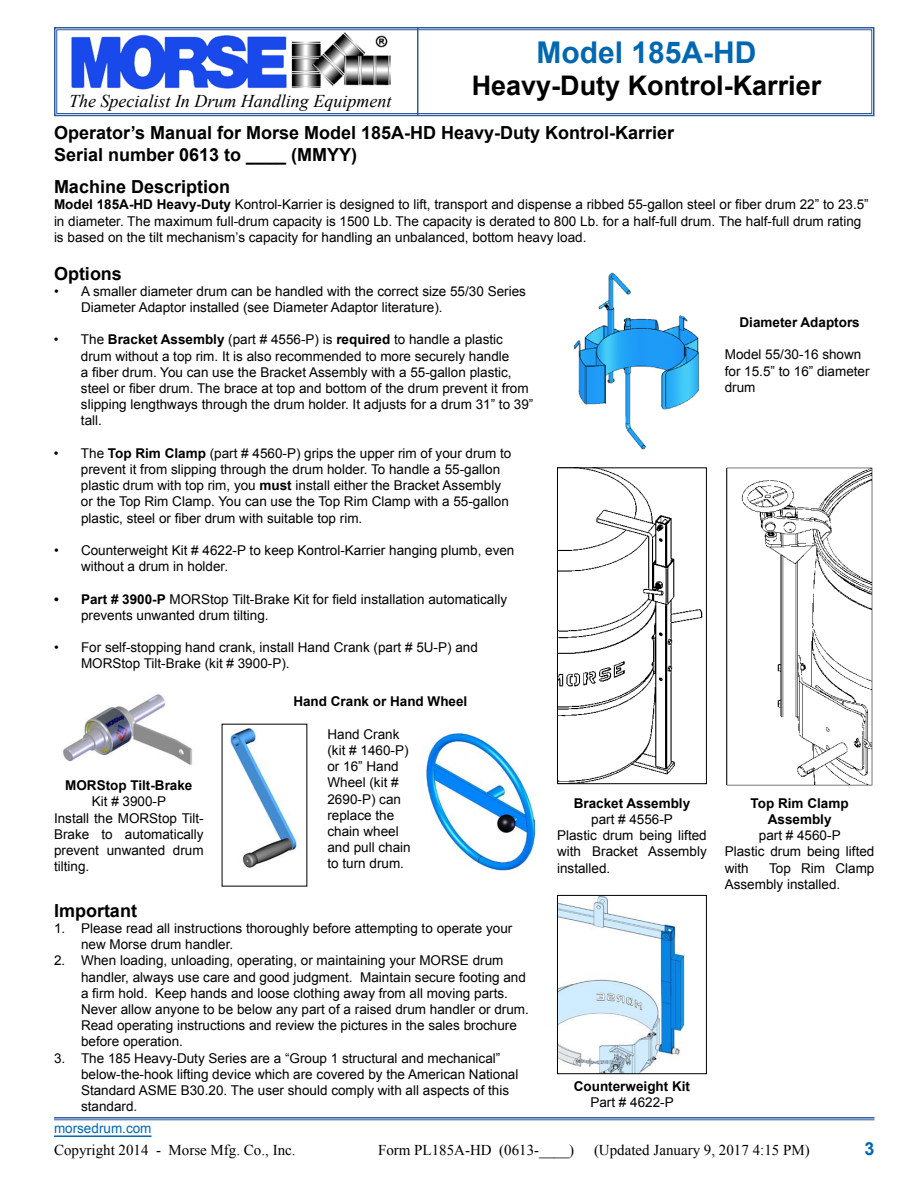
<style>
.page{position:relative;width:918px;height:1188px;background:#fff}
.page>*{position:absolute;margin:0;border:0;box-sizing:border-box;transform-origin:0 0}
.t1{font:700 30px "Arial";color:#0067b1}
.t2{font:700 27px "Arial";color:#000}
.t3{font:700 18px/21.6px "Arial";color:#000}
.t4{font:italic 18px "Times New Roman";color:#000}
.t5{font:700 18px "Arial";color:#0067b1}
.t6{font:15px "Times New Roman";color:#000}
.t7{font:13.5px/16.2px "Arial";color:#000}
.t8{font:700 13.5px/16.2px "Arial";color:#000;text-align:center}
.t9{font:13.5px "Arial";color:#0067b1}
.s1{font-weight:700}
</style>
<div class="page">
<svg style="left:54px;top:27px;width:821px;height:90px"></svg>
<div style="left:56px;top:29px;width:816px;height:85px;border:1px solid #2f5a9f"></div>
<hr style="left:417px;top:28px;width:1px;height:88px;background:#2f5a9f">
<hr style="left:54px;top:1135px;width:98px;height:2px;background:#0067b1">
<hr style="left:54px;top:1117px;width:820px;height:2px;background:#2f5a9f">
<hr style="left:54px;top:1120px;width:820px;height:1px;background:#2f5a9f">
<img style="left:559px;top:469px;width:144px;height:313px">
<div style="left:557px;top:467px;width:150px;height:317px;border:1px solid #000"></div>
<img style="left:726px;top:467px;width:147px;height:319px">
<img style="left:574px;top:272px;width:125px;height:178px">
<img style="left:559px;top:897px;width:125px;height:175px">
<div style="left:557px;top:895px;width:150px;height:179px;border:1px solid #000"></div>
<img style="left:63px;top:694px;width:129px;height:71px">
<img style="left:230px;top:728px;width:67px;height:140px">
<img style="left:426px;top:728px;width:110px;height:143px">
<h1 class="t1" style="left:536px;top:33px;width:222px">Model 185A-HD</h1>
<h2 class="t2" style="left:472px;top:68px;width:351px">Heavy-Duty Kontrol-Karrier</h2>
<h3 class="t3" style="left:54px;top:122px;width:622px">Operator’s Manual for Morse Model 185A-HD Heavy-Duty Kontrol-Karrier<br>Serial number 0613 to ____ (MMYY)</h3>
<h3 class="t4" style="left:69px;top:89px;width:324px">The Specialist In Drum Handling Equipment</h3>
<h3 class="t3" style="left:54px;top:177px;width:178px">Machine Description</h3>
<p class="t7" style="left:54px;top:197px;width:816px"><span class="s1">Model 185A-HD Heavy-Duty</span> Kontrol-Karrier is designed to lift, transport and dispense a ribbed 55-gallon steel or fiber drum 22” to 23.5” in diameter. The maximum full-drum capacity is 1500 Lb. The capacity is derated to 800 Lb. for a half-full drum. The half-full drum rating is based on the tilt mechanism’s capacity for handling an unbalanced, bottom heavy load.</p>
<h3 class="t3" style="left:54px;top:263px;width:70px">Options</h3>
<p class="t7" style="left:81px;top:283px;width:446px;text-indent:-27px">• A smaller diameter drum can be handled with the correct size 55/30 Series<br>Diameter Adaptor installed (see Diameter Adaptor literature).</p>
<p class="t7" style="left:81px;top:332px;width:454px;text-indent:-27px">• The <span class="s1">Bracket Assembly</span> (part # 4556-P) is <span class="s1">required</span> to handle a plastic drum without a top rim. It is also recommended to more securely handle<br>a fiber drum. You can use the Bracket Assembly with a 55-gallon plastic, steel or fiber drum. The brace at top and bottom of the drum prevent it from slipping lengthways through the drum holder. It adjusts for a drum 31” to 39” tall.</p>
<p class="t7" style="left:81px;top:445px;width:432px;text-indent:-27px">• The <span class="s1">Top Rim Clamp</span> (part # 4560-P) grips the upper rim of your drum to prevent it from slipping through the drum holder. To handle a 55-gallon plastic drum with top rim, you <span class="s1">must</span> install either the Bracket Assembly or the Top Rim Clamp. You can use the Top Rim Clamp with a 55-gallon plastic, steel or fiber drum with suitable top rim.</p>
<p class="t7" style="left:81px;top:542px;width:435px;text-indent:-27px">• Counterweight Kit # 4622-P to keep Kontrol-Karrier hanging plumb, even without a drum in holder.</p>
<p class="t7" style="left:81px;top:591px;width:428px;text-indent:-27px"><span class="s1">• Part # 3900-P</span> MORStop Tilt-Brake Kit for field installation automatically prevents unwanted drum tilting.</p>
<p class="t7" style="left:81px;top:639px;width:398px;text-indent:-27px">• For self-stopping hand crank, install Hand Crank (part # 5U-P) and<br>MORStop Tilt-Brake (kit # 3900-P).</p>
<p class="t8" style="left:740px;top:314px;width:122px">Diameter Adaptors</p>
<p class="t7" style="left:725px;top:347px;width:146px">Model 55/30-16 shown for 15.5” to 16” diameter drum</p>
<p class="t8" style="left:65px;top:778px;width:129px">MORStop Tilt-Brake</p>
<p class="t7" style="left:54px;top:794px;width:151px;text-indent:38px">Kit # 3900-P<br>Install the MORStop Tilt-<br>Brake to automatically prevent unwanted drum tilting.</p>
<p class="t8" style="left:293px;top:694px;width:176px">Hand Crank or Hand Wheel</p>
<p class="t7" style="left:327px;top:726px;width:85px">Hand Crank (kit # 1460-P) or 16” Hand<br>Wheel (kit #<br>2690-P) can replace the chain wheel and pull chain to turn drum.</p>
<h3 class="t3" style="left:54px;top:900px;width:84px">Important</h3>
<p class="t7" style="left:81px;top:920px;width:433px;text-indent:-27px">1. Please read all instructions thoroughly before attempting to operate your new Morse drum handler.</p>
<p class="t7" style="left:81px;top:953px;width:449px;text-indent:-27px">2. When loading, unloading, operating, or maintaining your MORSE drum handler, always use care and good judgment. Maintain secure footing and a firm hold. Keep hands and loose clothing away from all moving parts.<br>Never allow anyone to be below any part of a raised drum handler or drum.<br>Read operating instructions and review the pictures in the sales brochure before operation.</p>
<p class="t7" style="left:81px;top:1050px;width:439px;text-indent:-27px">3. The 185 Heavy-Duty Series are a “Group 1 structural and mechanical” below-the-hook lifting device which are covered by the American National Standard ASME B30.20. The user should comply with all aspects of this standard.</p>
<p class="t8" style="left:574px;top:795px;width:118px">Bracket Assembly</p>
<p class="t7" style="left:557px;top:811px;width:151px;text-indent:34px">part # 4556-P<br>Plastic drum being lifted with Bracket Assembly installed.</p>
<p class="t8" style="left:751px;top:795px;width:100px">Top Rim Clamp<br>Assembly</p>
<p class="t7" style="left:725px;top:828px;width:151px;text-indent:34px">part # 4560-P<br>Plastic drum being lifted with</p>
<p class="t7" style="left:725px;top:860px;width:151px;text-indent:44px">Top Rim Clamp<br>Assembly installed.</p>
<p class="t8" style="left:574px;top:1078px;width:118px">Counterweight Kit</p>
<p class="t7" style="left:590px;top:1094px;width:85px">Part # 4622-P</p>
<p class="t9" style="left:54px;top:1120px;width:99px">morsedrum.com</p>
<p class="t6" style="left:54px;top:1140px;width:243px">Copyright 2014 - Morse Mfg. Co., Inc.</p>
<p class="t6" style="left:378px;top:1140px;width:198px">Form PL185A-HD (0613-____)</p>
<p class="t6" style="left:594px;top:1140px;width:217px">(Updated January 9, 2017 4:15 PM)</p>
<h3 class="t5" style="left:864px;top:1136px;width:12px">3</h3>
</div>
